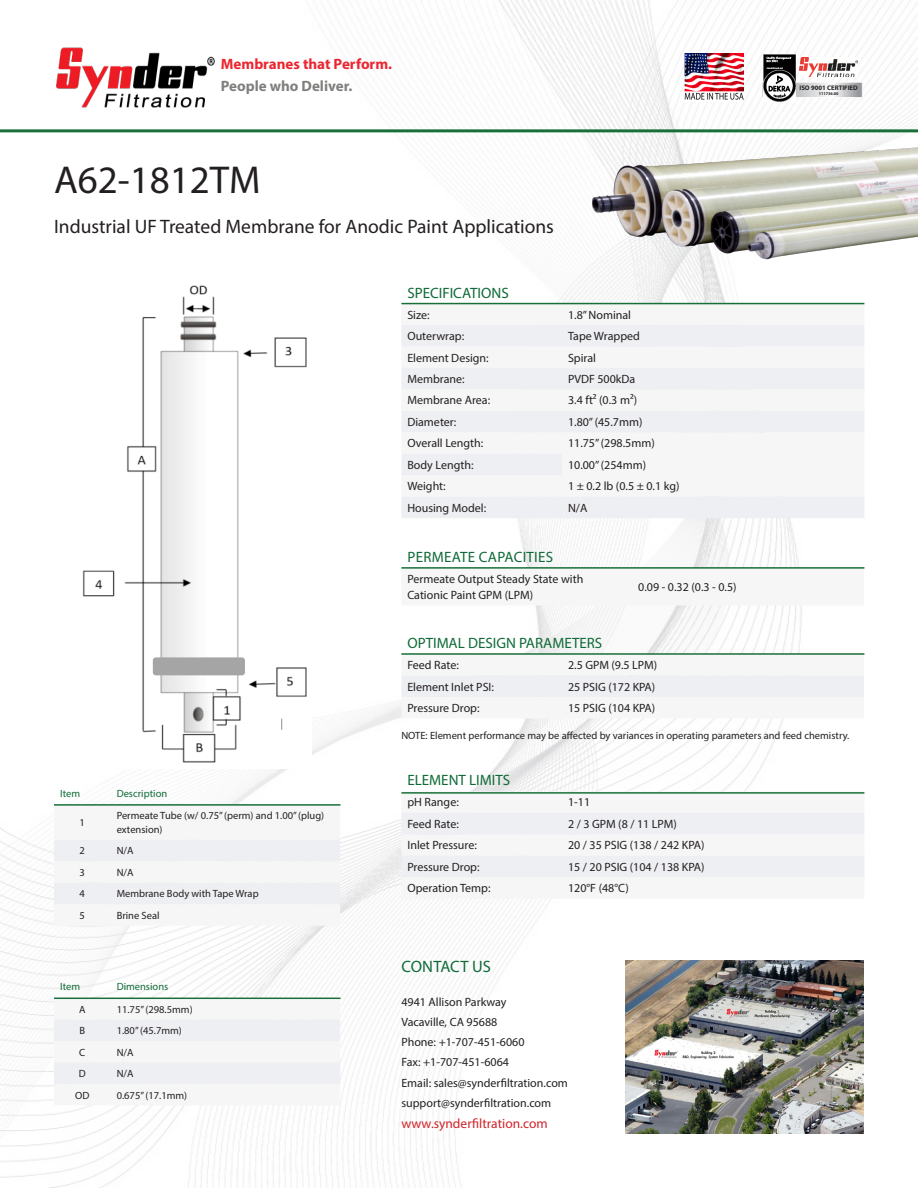
<style>
.page{position:relative;width:918px;height:1188px;background:#fff}
.page>*{position:absolute;margin:0;border:0;box-sizing:border-box;transform-origin:0 0}
.t1{font:39px "Myriad Pro";color:#231f20}
.t2{font:19.5px "Myriad Pro";color:#231f20}
.Header_2{font:16.5px "Myriad Pro";letter-spacing:-.005em;color:#0f6a37}
.t3{font:15px "Myriad Pro";color:#0f6a37}
.t4{font:700 15px "Myriad Pro";color:#ec2630}
.t5{font:15px "Myriad Pro";letter-spacing:.02em;color:#0f6a37}
.t6{font:700 15px "Myriad Pro";color:#807f7d}
.t7{font:13.5px "Myriad Pro";color:#d1232a}
.t8{font:12px/16.5px "Myriad Pro";color:#231f20}
.t9{font:10.5px/13.5px "Myriad Pro";color:#231f20}
.t10{font:10.5px "Myriad Pro";color:#0f6a37}
.t11{font:700 6.6px "Myriad Pro";color:#231f20}
.t12{font:700 4.2px "Myriad Pro";color:#231f20}
</style>
<div class="page">
<img style="left:0;top:0;width:918px;height:1188px">
<div style="left:401px;top:304px;width:463px;height:21px;background:#f6f6f7"></div>
<div style="left:401px;top:325px;width:463px;height:193px;background:#f5f5f6"></div>
<hr style="left:401px;top:303px;width:463px;height:1px;background:#196f38">
<div style="left:401px;top:569px;width:463px;height:36px;background:#f6f6f7"></div>
<hr style="left:401px;top:567px;width:463px;height:2px;background:#196f38">
<img style="left:626px;top:960px;width:238px;height:174px">
<div style="left:401px;top:655px;width:463px;height:63px;background:#f6f6f7"></div>
<hr style="left:401px;top:653px;width:463px;height:2px;background:#196f38">
<div style="left:401px;top:791px;width:463px;height:108px;background:#f6f6f7"></div>
<div style="left:401px;top:813px;width:463px;height:64px;background:#eeeff2"></div>
<hr style="left:401px;top:792px;width:463px;height:2px;background:#196f38">
<div style="left:54px;top:806px;width:286px;height:120px;background:#f6f6f7"></div>
<hr style="left:54px;top:804px;width:286px;height:2px;background:#196f38">
<div style="left:54px;top:999px;width:286px;height:106px;background:#f6f6f7"></div>
<hr style="left:54px;top:998px;width:286px;height:1px;background:#196f38">
<hr style="left:0;top:129px;width:918px;height:3px;background:#196f38">
<img style="left:583px;top:132px;width:335px;height:136px">
<svg style="left:795px;top:84px;width:65px;height:12px"></svg>
<div style="left:762px;top:82px;width:100px;height:16px;border:1px solid #fff"></div>
<img style="left:764px;top:54px;width:31px;height:47px">
<img style="left:800px;top:57px;width:58px;height:20px">
<img style="left:684px;top:54px;width:59px;height:48px">
<img style="left:54px;top:45px;width:163px;height:65px">
<img style="left:77px;top:280px;width:234px;height:488px">
<div style="left:153px;top:657px;width:92px;height:18px;background:#a5a5a5;border-radius:3px"></div>
<p class="t4" style="left:221px;top:54px;width:173px">Membranes that Perform.</p>
<p class="t6" style="left:221px;top:77px;width:133px">People who Deliver.</p>
<p class="t11" style="left:799px;top:83px;width:60px">ISO 9001 CERTIFIED</p>
<p class="t12" style="left:819px;top:91px;width:21px">111736.00</p>
<p class="t1" style="left:54px;top:156px;width:208px">A62-1812TM</p>
<p class="t2" style="left:54px;top:215px;width:502px">Industrial UF Treated Membrane for Anodic Paint Applications</p>
<p class="t10" style="left:60px;top:787px;width:22px">Item</p>
<p class="t10" style="left:117px;top:787px;width:52px">Description</p>
<p class="t9" style="left:80px;top:816px;width:7px">1</p>
<p class="t9" style="left:117px;top:809px;width:209px">Permeate Tube (w/ 0.75” (perm) and 1.00” (plug) extension)</p>
<p class="t9" style="left:80px;top:844px;width:7px">2</p>
<p class="t9" style="left:117px;top:844px;width:18px">N/A</p>
<p class="t9" style="left:80px;top:865px;width:7px">3</p>
<p class="t9" style="left:117px;top:865px;width:18px">N/A</p>
<p class="t9" style="left:80px;top:887px;width:7px">4</p>
<p class="t9" style="left:117px;top:887px;width:143px">Membrane Body with Tape Wrap</p>
<p class="t9" style="left:80px;top:908px;width:7px">5</p>
<p class="t9" style="left:117px;top:908px;width:44px">Brine Seal</p>
<p class="t10" style="left:60px;top:980px;width:22px">Item</p>
<p class="t10" style="left:117px;top:980px;width:53px">Dimensions</p>
<p class="t9" style="left:79px;top:1002px;width:8px">A</p>
<p class="t9" style="left:117px;top:1002px;width:77px">11.75” (298.5mm)</p>
<p class="t9" style="left:80px;top:1024px;width:7px">B</p>
<p class="t9" style="left:117px;top:1024px;width:67px">1.80” (45.7mm)</p>
<p class="t9" style="left:79px;top:1045px;width:8px">C</p>
<p class="t9" style="left:117px;top:1045px;width:18px">N/A</p>
<p class="t9" style="left:79px;top:1067px;width:8px">D</p>
<p class="t9" style="left:117px;top:1067px;width:18px">N/A</p>
<p class="t9" style="left:75px;top:1088px;width:16px">OD</p>
<p class="t9" style="left:117px;top:1088px;width:72px">0.675” (17.1mm)</p>
<p class="t3" style="left:407px;top:283px;width:103px">SPECIFICATIONS</p>
<p class="t8" style="left:407px;top:306px;width:24px">Size:</p>
<p class="t8" style="left:568px;top:306px;width:65px">1.8” Nominal</p>
<p class="t8" style="left:407px;top:328px;width:58px">Outerwrap:</p>
<p class="t8" style="left:568px;top:328px;width:73px">Tape Wrapped</p>
<p class="t8" style="left:407px;top:349px;width:83px">Element Design:</p>
<p class="t8" style="left:568px;top:349px;width:30px">Spiral</p>
<p class="t8" style="left:407px;top:371px;width:59px">Membrane:</p>
<p class="t8" style="left:568px;top:371px;width:69px">PVDF 500kDa</p>
<p class="t8" style="left:407px;top:392px;width:84px">Membrane Area:</p>
<p class="t8" style="left:568px;top:392px;width:71px">3.4 ft² (0.3 m²)</p>
<p class="t8" style="left:407px;top:413px;width:51px">Diameter:</p>
<p class="t8" style="left:568px;top:413px;width:76px">1.80” (45.7mm)</p>
<p class="t8" style="left:407px;top:435px;width:77px">Overall Length:</p>
<p class="t8" style="left:568px;top:435px;width:88px">11.75” (298.5mm)</p>
<p class="t8" style="left:407px;top:456px;width:68px">Body Length:</p>
<p class="t8" style="left:568px;top:456px;width:80px">10.00” (254mm)</p>
<p class="t8" style="left:407px;top:478px;width:40px">Weight:</p>
<p class="t8" style="left:568px;top:478px;width:113px">1 ± 0.2 lb (0.5 ± 0.1 kg)</p>
<p class="t8" style="left:407px;top:499px;width:80px">Housing Model:</p>
<p class="t8" style="left:568px;top:499px;width:21px">N/A</p>
<p class="t5" style="left:408px;top:548px;width:147px">PERMEATE CAPACITIES</p>
<p class="t8" style="left:407px;top:570px;width:177px">Permeate Output Steady State with<br>Cationic Paint GPM (LPM)</p>
<p class="t8" style="left:638px;top:579px;width:100px">0.09 - 0.32 (0.3 - 0.5)</p>
<p class="t3" style="left:407px;top:634px;width:196px">OPTIMAL DESIGN PARAMETERS</p>
<p class="t8" style="left:407px;top:657px;width:53px">Feed Rate:</p>
<p class="t8" style="left:568px;top:657px;width:91px">2.5 GPM (9.5 LPM)</p>
<p class="t8" style="left:407px;top:678px;width:88px">Element Inlet PSI:</p>
<p class="t8" style="left:568px;top:678px;width:89px">25 PSIG (172 KPA)</p>
<p class="t8" style="left:407px;top:699px;width:74px">Pressure Drop:</p>
<p class="t8" style="left:568px;top:699px;width:89px">15 PSIG (104 KPA)</p>
<p class="t9" style="left:401px;top:729px;width:450px">NOTE: Element performance may be affected by variances in operating parameters and feed chemistry.</p>
<p class="t3" style="left:407px;top:771px;width:104px">ELEMENT LIMITS</p>
<p class="t8" style="left:407px;top:794px;width:53px">pH Range:</p>
<p class="t8" style="left:568px;top:794px;width:24px">1-11</p>
<p class="t8" style="left:407px;top:815px;width:53px">Feed Rate:</p>
<p class="t8" style="left:568px;top:815px;width:110px">2 / 3 GPM (8 / 11 LPM)</p>
<p class="t8" style="left:407px;top:837px;width:71px">Inlet Pressure:</p>
<p class="t8" style="left:568px;top:837px;width:138px">20 / 35 PSIG (138 / 242 KPA)</p>
<p class="t8" style="left:407px;top:858px;width:74px">Pressure Drop:</p>
<p class="t8" style="left:568px;top:858px;width:138px">15 / 20 PSIG (104 / 138 KPA)</p>
<p class="t8" style="left:407px;top:880px;width:85px">Operation Temp:</p>
<p class="t8" style="left:568px;top:880px;width:62px">120°F (48°C)</p>
<p class="Header_2" style="left:402px;top:956px;width:91px">CONTACT US</p>
<p class="t8" style="left:401px;top:993px;width:107px">4941 Allison Parkway</p>
<p class="t8" style="left:401px;top:1013px;width:97px">Vacaville, CA 95688</p>
<p class="t8" style="left:401px;top:1034px;width:125px">Phone: +1-707-451-6060</p>
<p class="t8" style="left:401px;top:1054px;width:109px">Fax: +1-707-451-6064</p>
<p class="t8" style="left:401px;top:1072px;width:168px;line-height:20.2px">Email: sales@synderfiltration.com support@synderfiltration.com</p>
<p class="t7" style="left:401px;top:1115px;width:148px">www.synderfiltration.com</p>
</div>
